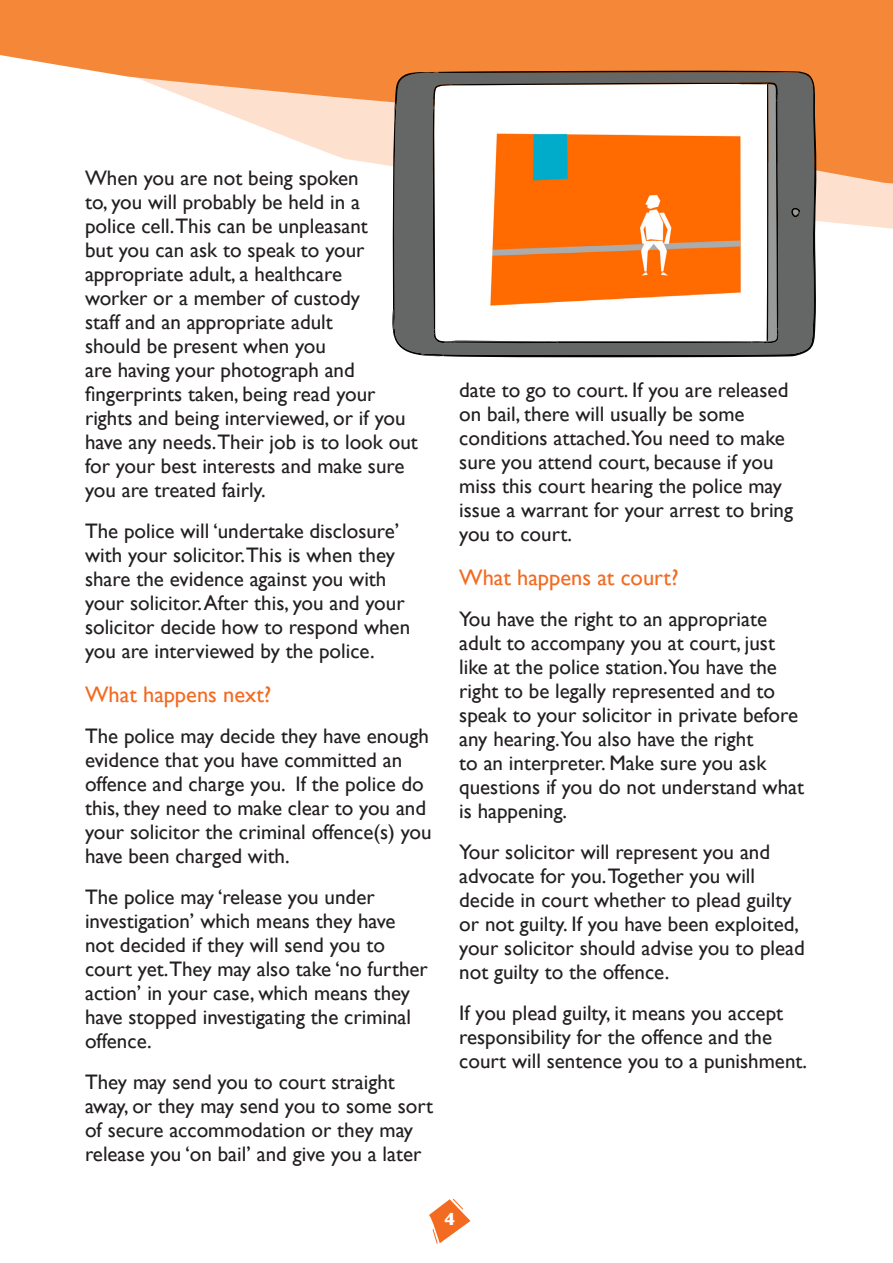
<style>
.page{position:relative;width:893px;height:1263px;background:#fff}
.page>*{position:absolute;margin:0;border:0;box-sizing:border-box;transform-origin:0 0}
.t1{font:22.5px "Gill Sans";color:#f36a21}
.t2{font:21px/24px "Gill Sans";color:#231f20}
.t3{font:700 18px "Gill Sans";color:#fff}
</style>
<div class="page">
<svg style="left:816px;top:187px;width:77px;height:42px;background:#fde3d1"></svg>
<svg style="left:0;top:0;width:893px;height:187px;fill:#f58838"></svg>
<svg style="left:429px;top:1198px;width:41px;height:46px"></svg>
<svg style="left:441px;top:72px;width:375px;height:285px;background:#5e5c59"></svg>
<svg style="left:392px;top:71px;width:409px;height:285px"></svg>
<p class="t2" style="left:85px;top:165px;width:334px">When you are not being spoken<br>to, you will probably be held in a<br>police cell.This can be unpleasant<br>but you can ask to speak to your appropriate adult, a healthcare<br>worker or a member of custody<br>staff and an appropriate adult<br>should be present when you<br>are having your photograph and fingerprints taken, being read your rights and being interviewed, or if you have any needs.Their job is to look out for your best interests and make sure you are treated fairly.</p>
<p class="t2" style="left:85px;top:518px;width:327px">The police will ‘undertake disclosure’ with your solicitor.This is when they share the evidence against you with your solicitor. After this, you and your solicitor decide how to respond when you are interviewed by the police.</p>
<p class="t1" style="left:85px;top:681px;width:188px">What happens next?</p>
<p class="t2" style="left:85px;top:723px;width:348px">The police may decide they have enough evidence that you have committed an offence and charge you. If the police do this, they need to make clear to you and your solicitor the criminal offence(s) you have been charged with.</p>
<p class="t2" style="left:85px;top:884px;width:344px">The police may ‘release you under investigation’ which means they have not decided if they will send you to court yet.They may also take ‘no further action’ in your case, which means they have stopped investigating the criminal offence.</p>
<p class="t2" style="left:85px;top:1069px;width:350px">They may send you to court straight away, or they may send you to some sort of secure accommodation or they may release you ‘on bail’ and give you a later</p>
<p class="t2" style="left:459px;top:378px;width:335px">date to go to court. If you are released on bail, there will usually be some conditions attached.You need to make sure you attend court, because if you miss this court hearing the police may issue a warrant for your arrest to bring you to court.</p>
<p class="t1" style="left:459px;top:564px;width:221px">What happens at court?</p>
<p class="t2" style="left:459px;top:607px;width:346px">You have the right to an appropriate adult to accompany you at court, just like at the police station.You have the right to be legally represented and to speak to your solicitor in private before any hearing.You also have the right<br>to an interpreter. Make sure you ask questions if you do not understand what is happening.</p>
<p class="t2" style="left:459px;top:840px;width:347px">Your solicitor will represent you and advocate for you.Together you will decide in court whether to plead guilty or not guilty. If you have been exploited, your solicitor should advise you to plead not guilty to the offence.</p>
<p class="t2" style="left:459px;top:1001px;width:349px">If you plead guilty, it means you accept responsibility for the offence and the court will sentence you to a punishment.</p>
<p class="t3" style="left:444px;top:1204px;width:12px">4</p>
</div>
